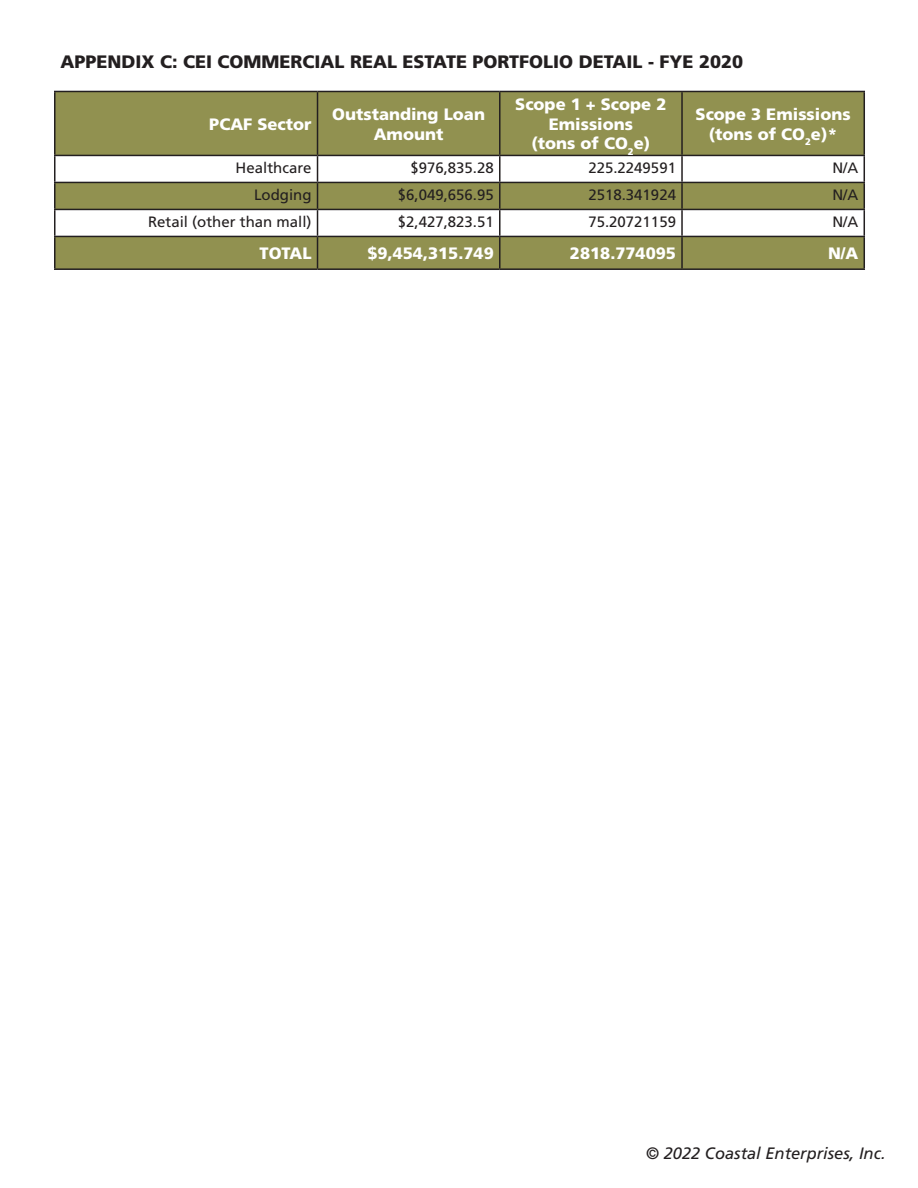
<style>
.page{position:relative;width:918px;height:1188px;background:#fff}
.page>*{position:absolute;margin:0;border:0;box-sizing:border-box;transform-origin:0 0}
.t1{font:900 18px "Frutiger LT Pro";color:#231f20}
.t2{font:900 16.5px/19.8px "Frutiger LT Pro";color:#fff;text-align:center}
.t3{font:italic 16.5px "Frutiger LT Pro";color:#231f20}
.t4{font:15px "Frutiger LT Pro";color:#231f20}
</style>
<div class="page">
<svg style="left:56px;top:92px;width:808px;height:176px;fill:#919150"></svg>
<hr style="left:54px;top:91px;width:264px;height:1px;background:#231f20">
<hr style="left:54px;top:92px;width:2px;height:63px;background:#231f20">
<hr style="left:318px;top:91px;width:182px;height:1px;background:#231f20">
<hr style="left:317px;top:92px;width:1px;height:63px;background:#231f20">
<hr style="left:500px;top:91px;width:182px;height:1px;background:#231f20">
<hr style="left:499px;top:92px;width:2px;height:63px;background:#231f20">
<hr style="left:682px;top:91px;width:183px;height:1px;background:#231f20">
<hr style="left:681px;top:92px;width:2px;height:63px;background:#231f20">
<hr style="left:864px;top:92px;width:1px;height:63px;background:#231f20">
<hr style="left:54px;top:155px;width:264px;height:1px;background:#231f20">
<hr style="left:54px;top:156px;width:2px;height:26px;background:#231f20">
<hr style="left:318px;top:155px;width:182px;height:1px;background:#231f20">
<hr style="left:500px;top:155px;width:182px;height:1px;background:#231f20">
<hr style="left:499px;top:156px;width:2px;height:26px;background:#231f20">
<hr style="left:682px;top:155px;width:183px;height:1px;background:#231f20">
<hr style="left:681px;top:156px;width:2px;height:26px;background:#231f20">
<hr style="left:54px;top:182px;width:264px;height:1px;background:#231f20">
<hr style="left:54px;top:183px;width:2px;height:26px;background:#231f20">
<hr style="left:318px;top:182px;width:182px;height:1px;background:#231f20">
<hr style="left:500px;top:182px;width:182px;height:1px;background:#231f20">
<hr style="left:499px;top:183px;width:2px;height:26px;background:#231f20">
<hr style="left:682px;top:182px;width:183px;height:1px;background:#231f20">
<hr style="left:681px;top:183px;width:2px;height:26px;background:#231f20">
<hr style="left:54px;top:209px;width:264px;height:1px;background:#231f20">
<hr style="left:54px;top:210px;width:2px;height:26px;background:#231f20">
<hr style="left:318px;top:209px;width:182px;height:1px;background:#231f20">
<svg style="left:317px;top:156px;width:1px;height:80px"></svg>
<hr style="left:500px;top:209px;width:182px;height:1px;background:#231f20">
<hr style="left:499px;top:210px;width:2px;height:26px;background:#231f20">
<hr style="left:682px;top:209px;width:183px;height:1px;background:#231f20">
<hr style="left:681px;top:210px;width:2px;height:26px;background:#231f20">
<svg style="left:864px;top:156px;width:1px;height:80px"></svg>
<hr style="left:54px;top:236px;width:264px;height:1px;background:#231f20">
<hr style="left:54px;top:237px;width:2px;height:31px;background:#231f20">
<hr style="left:318px;top:236px;width:182px;height:1px;background:#231f20">
<hr style="left:317px;top:237px;width:1px;height:31px;background:#231f20">
<hr style="left:500px;top:236px;width:182px;height:1px;background:#231f20">
<hr style="left:499px;top:237px;width:2px;height:31px;background:#231f20">
<hr style="left:682px;top:236px;width:183px;height:1px;background:#231f20">
<hr style="left:681px;top:237px;width:2px;height:31px;background:#231f20">
<hr style="left:864px;top:237px;width:1px;height:31px;background:#231f20">
<hr style="left:54px;top:268px;width:264px;height:2px;background:#231f20">
<hr style="left:318px;top:268px;width:182px;height:2px;background:#231f20">
<hr style="left:500px;top:268px;width:182px;height:2px;background:#231f20">
<hr style="left:682px;top:268px;width:183px;height:2px;background:#231f20">
<p class="t1" style="left:60px;top:50px;width:684px">APPENDIX C: CEI COMMERCIAL REAL ESTATE PORTFOLIO DETAIL - FYE 2020</p>
<p class="t2" style="left:209px;top:114px;width:104px">PCAF Sector</p>
<p class="t2" style="left:332px;top:104px;width:154px">Outstanding Loan<br>Amount</p>
<p class="t2" style="left:515px;top:94px;width:153px">Scope 1 + Scope 2<br>Emissions</p>
<p class="t2" style="left:532px;top:134px;width:120px">(tons of CO<sub>2</sub>e)</p>
<p class="t2" style="left:696px;top:104px;width:157px">Scope 3 Emissions (tons of CO<sub>2</sub>e)*</p>
<p class="t4" style="left:236px;top:159px;width:77px">Healthcare</p>
<p class="t4" style="left:410px;top:159px;width:85px">$976,835.28</p>
<p class="t4" style="left:588px;top:159px;width:89px">225.2249591</p>
<p class="t4" style="left:832px;top:159px;width:27px">N/A</p>
<p class="t4" style="left:254px;top:186px;width:59px">Lodging</p>
<p class="t4" style="left:398px;top:186px;width:97px">$6,049,656.95</p>
<p class="t4" style="left:588px;top:186px;width:89px">2518.341924</p>
<p class="t4" style="left:832px;top:186px;width:27px">N/A</p>
<p class="t4" style="left:148px;top:213px;width:165px">Retail (other than mall)</p>
<p class="t4" style="left:398px;top:213px;width:97px">$2,427,823.51</p>
<p class="t4" style="left:588px;top:213px;width:89px">75.20721159</p>
<p class="t4" style="left:832px;top:213px;width:27px">N/A</p>
<p class="t2" style="left:260px;top:243px;width:53px">TOTAL</p>
<p class="t2" style="left:368px;top:243px;width:128px">$9,454,315.749</p>
<p class="t2" style="left:570px;top:243px;width:108px">2818.774095</p>
<p class="t2" style="left:828px;top:243px;width:32px">N/A</p>
<p class="t3" style="left:646px;top:1144px;width:241px">© 2022 Coastal Enterprises, Inc.</p>
</div>
